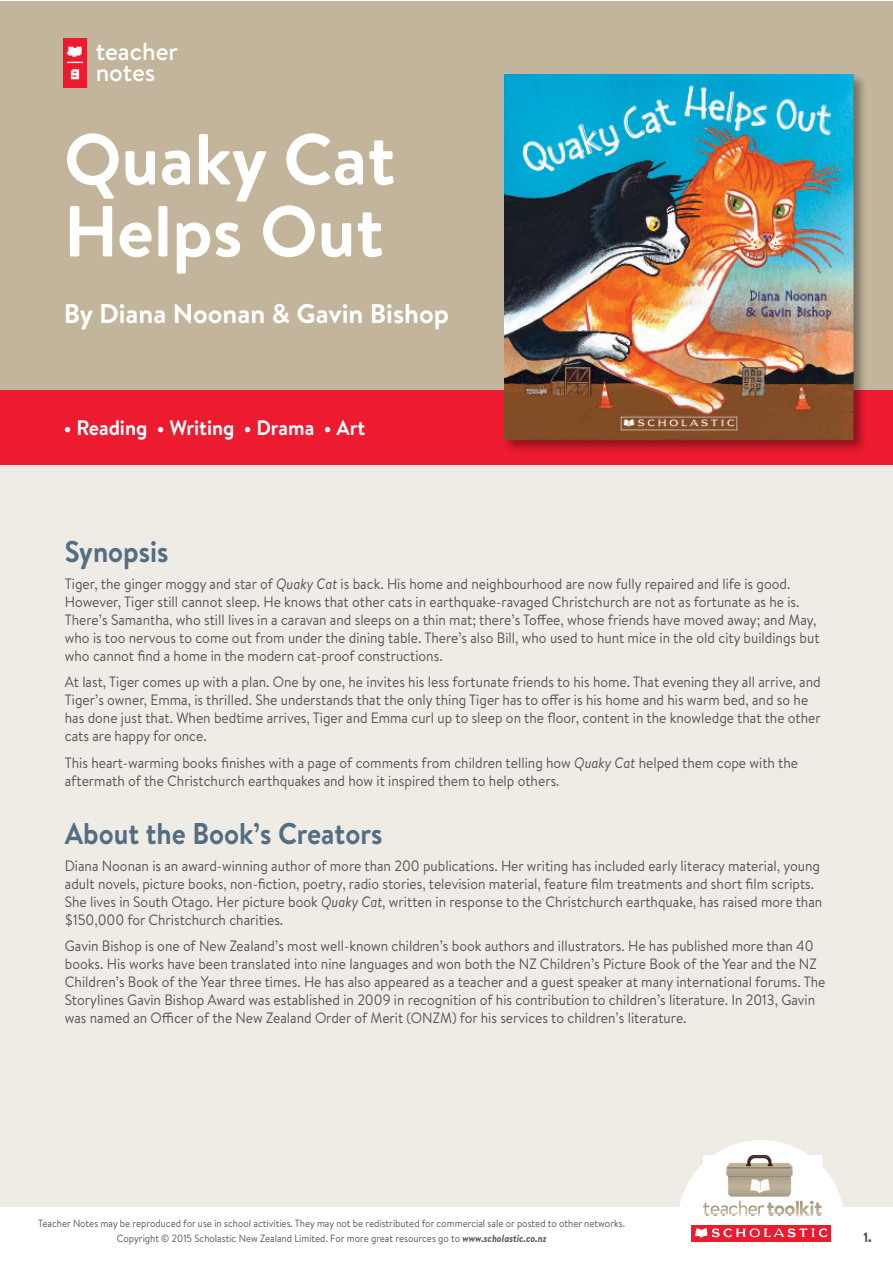
<style>
.page{position:relative;width:893px;height:1263px;background:#fff}
.page>*{position:absolute;margin:0;border:0;box-sizing:border-box;transform-origin:0 0}
.t1{font:700 72px/72px "Brandon Text";color:#fff}
.t2{font:700 30px "Brandon Text";color:#526e83;scale:.92 1}
.t3{font:700 27px "Brandon Text";color:#fff}
.t4{font:500 24.9px/21.3px "Brandon Text";color:#fff}
.t5{font:700 21px "Brandon Text";color:#fff;scale:.95 1}
.t6{font:15px/18px "Brandon Text";color:#565659;scale:.92 1}
.t7{font:900 13.5px "Brandon Text";color:#565659;scale:.92 1}
.t8{font:10.5px/15px "Brandon Text";color:#565659;text-align:center;scale:.92 1}
.s1{font-style:italic}
.s2{font-weight:700;font-style:italic}
</style>
<div class="page">
<div style="left:0;top:1px;width:892px;height:1235px;background:#efebe5"></div>
<svg style="left:679px;top:1140px;width:164px;height:67px"></svg>
<div style="left:0;top:1207px;width:892px;height:56px;background:#fff"></div>
<img style="left:691px;top:1225px;width:139px;height:17px">
<img style="left:704px;top:1155px;width:118px;height:61px">
<div style="left:0;top:1px;width:892px;height:398px;background:#c2b59b"></div>
<div style="left:0;top:391px;width:892px;height:74px;background:#ed1b2f"></div>
<img style="left:64px;top:38px;width:22px;height:49px">
<div style="left:502px;top:73px;width:366px;height:381px;background:#000;opacity:.4"></div>
<img style="left:504px;top:75px;width:351px;height:365px">
<h3 class="t4" style="left:96px;top:40px;width:84px">teacher notes</h3>
<h1 class="t1" style="left:64px;top:122px;width:333px">Quaky Cat<br>Helps Out</h1>
<h3 class="t3" style="left:64px;top:295px;width:387px">By Diana Noonan &amp; Gavin Bishop</h3>
<h3 class="t5" style="left:64px;top:413px;width:319px">• Reading • Writing • Drama • Art</h3>
<h2 class="t2" style="left:65px;top:531px;width:114px">Synopsis</h2>
<p class="t6" style="left:65px;top:574px;width:822px">Tiger, the ginger moggy and star of <span class="s1">Quaky Cat</span> is back. His home and neighbourhood are now fully repaired and life is good.<br>However, Tiger still cannot sleep. He knows that other cats in earthquake-ravaged Christchurch are not as fortunate as he is.<br>There’s Samantha, who still lives in a caravan and sleeps on a thin mat; there’s Toffee, whose friends have moved away; and May, who is too nervous to come out from under the dining table. There’s also Bill, who used to hunt mice in the old city buildings but who cannot find a home in the modern cat-proof constructions.</p>
<p class="t6" style="left:65px;top:672px;width:823px">At last, Tiger comes up with a plan. One by one, he invites his less fortunate friends to his home. That evening they all arrive, and Tiger’s owner, Emma, is thrilled. She understands that the only thing Tiger has to offer is his home and his warm bed, and so he has done just that. When bedtime arrives, Tiger and Emma curl up to sleep on the floor, content in the knowledge that the other cats are happy for once.</p>
<p class="t6" style="left:65px;top:753px;width:798px">This heart-warming books finishes with a page of comments from children telling how <span class="s1">Quaky Cat</span> helped them cope with the aftermath of the Christchurch earthquakes and how it inspired them to help others.</p>
<h2 class="t2" style="left:65px;top:813px;width:347px">About the Book’s Creators</h2>
<p class="t6" style="left:65px;top:856px;width:825px">Diana Noonan is an award-winning author of more than 200 publications. Her writing has included early literacy material, young adult novels, picture books, non-fiction, poetry, radio stories, television material, feature film treatments and short film scripts.<br>She lives in South Otago. Her picture book <span class="s1">Quaky Cat</span>, written in response to the Christchurch earthquake, has raised more than $150,000 for Christchurch charities.</p>
<p class="t6" style="left:65px;top:936px;width:828px">Gavin Bishop is one of New Zealand’s most well-known children’s book authors and illustrators. He has published more than 40 books. His works have been translated into nine languages and won both the NZ Children’s Picture Book of the Year and the NZ Children’s Book of the Year three times. He has also appeared as a teacher and a guest speaker at many international forums. The Storylines Gavin Bishop Award was established in 2009 in recognition of his contribution to children’s literature. In 2013, Gavin was named an Officer of the New Zealand Order of Merit (ONZM) for his services to children’s literature.</p>
<p class="t8" style="left:38px;top:1215px;width:639px">Teacher Notes may be reproduced for use in school activities. They may not be redistributed for commercial sale or posted to other networks.<br>Copyright © 2015 Scholastic New Zealand Limited. For more great resources go to <span class="s2">www.scholastic.co.nz</span></p>
<p class="t7" style="left:863px;top:1227px;width:11px">1.</p>
</div>
